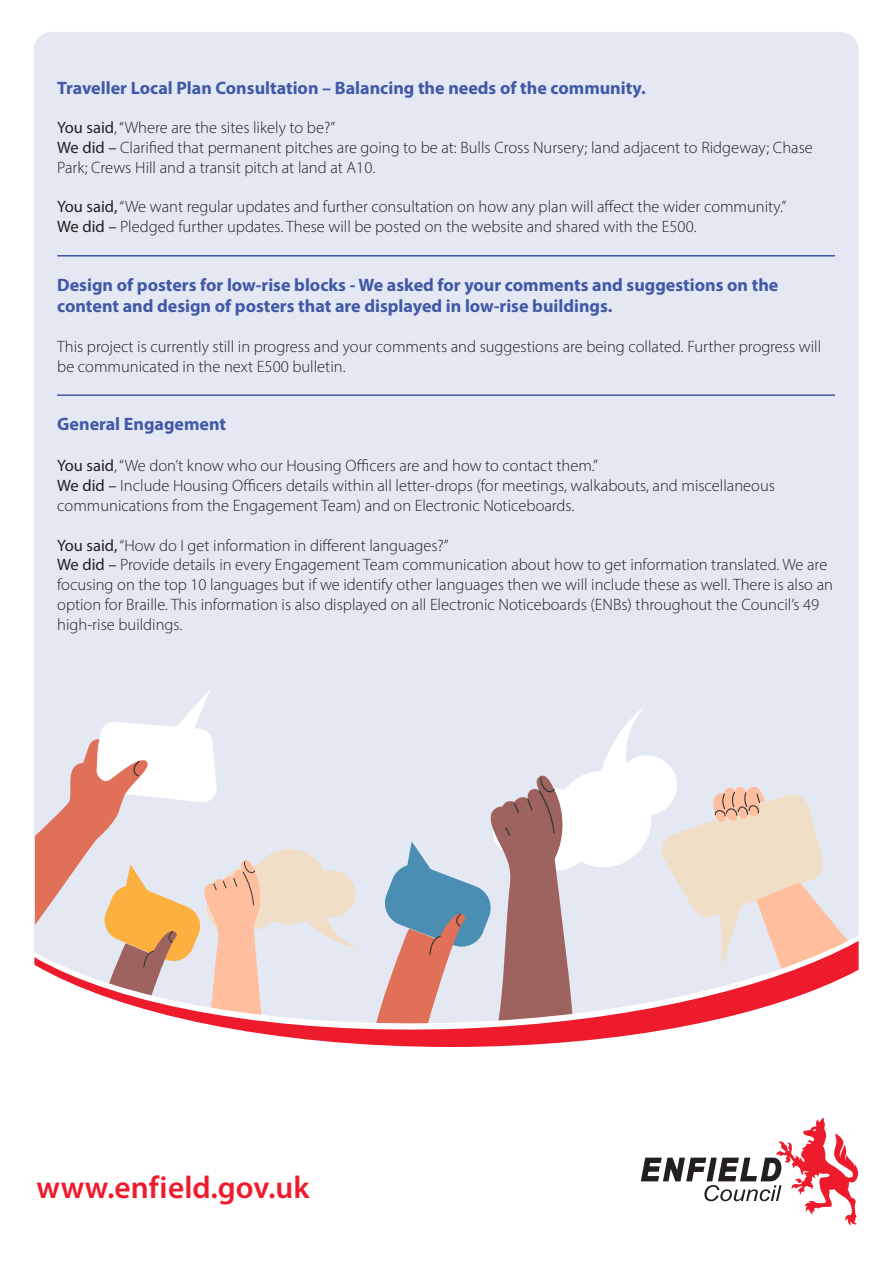
<style>
.page{position:relative;width:893px;height:1263px;background:#fff}
.page>*{position:absolute;margin:0;border:0;box-sizing:border-box;transform-origin:0 0}
.t1{font:600 31.5px "Myriad Pro";color:#ee1b2c}
.Headings_line{font:700 18px/21.6px "Myriad Pro";color:#4158a6}
.Headings{font:700 18px "Myriad Pro";color:#4158a6}
.t2{font:300 16.5px/19.8px "Myriad Pro";color:#231f20}
.s1{font-weight:400}
</style>
<div class="page">
<div style="left:34px;top:32px;width:825px;height:1195px;background:#e4e8f3;border-radius:18px"></div>
<svg style="left:35px;top:690px;width:807px;height:244px"></svg>
<div style="left:34px;top:1047px;width:825px;height:180px;background:#fff"></div>
<svg style="left:110px;top:934px;width:749px;height:7px"></svg>
<svg style="left:34px;top:941px;width:825px;height:106px"></svg>
<svg style="left:641px;top:1118px;width:217px;height:107px;background:#e7cdcf"></svg>
<hr style="left:57px;top:255px;width:778px;height:1px;background:#4158a6">
<hr style="left:57px;top:394px;width:778px;height:2px;background:#4158a6">
<p class="Headings" style="left:57px;top:76px;width:590px">Traveller Local Plan Consultation – Balancing the needs of the community.</p>
<p class="t2" style="left:57px;top:118px;width:279px"><span class="s1">You said</span>, “Where are the sites likely to be?”</p>
<p class="t2" style="left:57px;top:137px;width:757px"><span class="s1">We did –</span> Clarified that permanent pitches are going to be at: Bulls Cross Nursery; land adjacent to Ridgeway; Chase<br>Park; Crews Hill and a transit pitch at land at A10.</p>
<p class="t2" style="left:57px;top:197px;width:730px"><span class="s1">You said,</span> “We want regular updates and further consultation on how any plan will affect the wider community.”</p>
<p class="t2" style="left:57px;top:217px;width:641px"><span class="s1">We did –</span> Pledged further updates. These will be posted on the website and shared with the E500.</p>
<p class="Headings_line" style="left:57px;top:273px;width:723px">Design of posters for low-rise blocks - We asked for your comments and suggestions on the content and design of posters that are displayed in low-rise buildings.</p>
<p class="t2" style="left:57px;top:336px;width:765px">This project is currently still in progress and your comments and suggestions are being collated. Further progress will be communicated in the next E500 bulletin.</p>
<p class="Headings_line" style="left:57px;top:412px;width:170px">General Engagement</p>
<p class="t2" style="left:57px;top:456px;width:542px"><span class="s1">You said</span>, “We don’t know who our Housing Officers are and how to contact them.”</p>
<p class="t2" style="left:57px;top:476px;width:719px"><span class="s1">We did –</span> Include Housing Officers details within all letter-drops (for meetings, walkabouts, and miscellaneous communications from the Engagement Team) and on Electronic Noticeboards.</p>
<p class="t2" style="left:57px;top:535px;width:393px"><span class="s1">You said,</span> “How do I get information in different languages?”</p>
<p class="t2" style="left:57px;top:555px;width:777px"><span class="s1">We did –</span> Provide details in every Engagement Team communication about how to get information translated. We are focusing on the top 10 languages but if we identify other languages then we will include these as well. There is also an option for Braille. This information is also displayed on all Electronic Noticeboards (ENBs) throughout the Council’s 49 high-rise buildings.</p>
<p class="t1" style="left:37px;top:1167px;width:274px">www.enfield.gov.uk</p>
</div>
